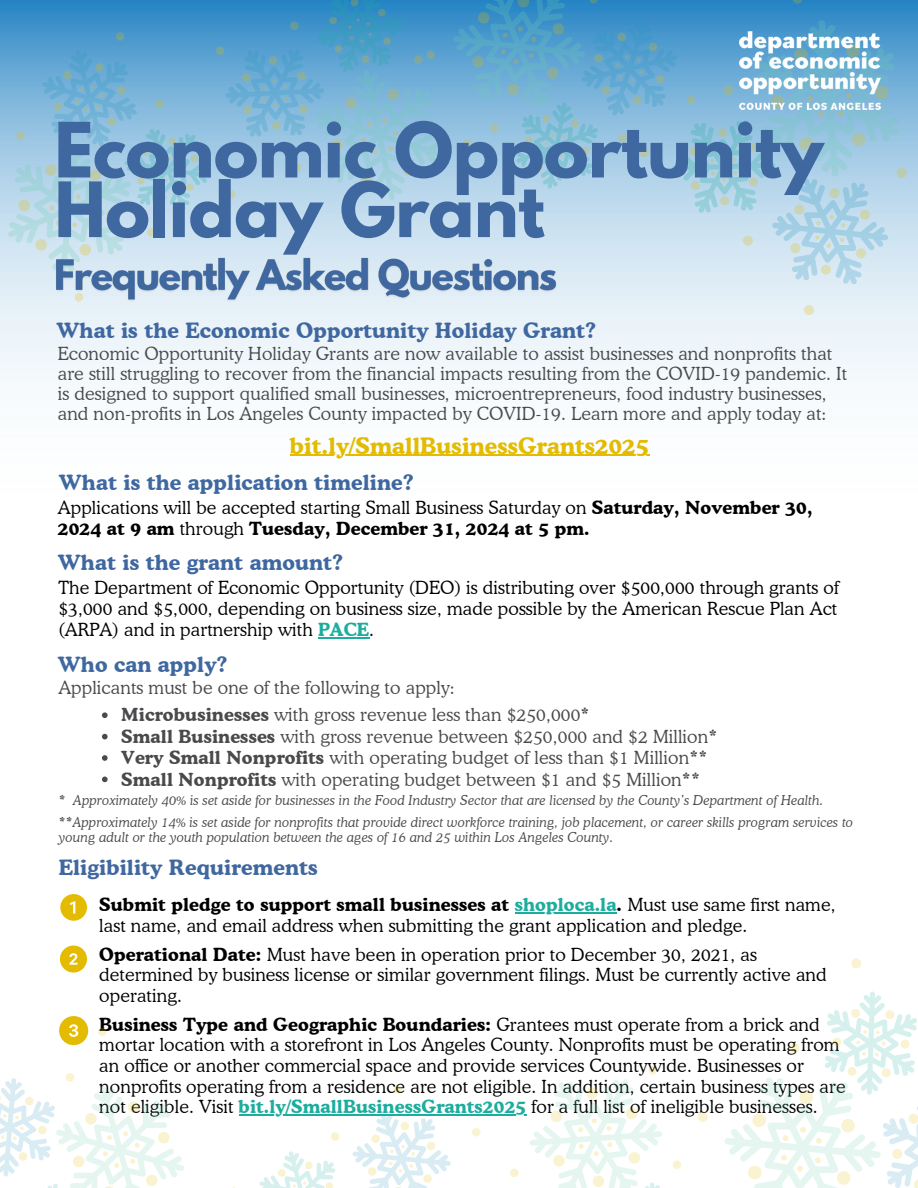
<style>
.page{position:relative;width:918px;height:1188px;background:#fff}
.page>*{position:absolute;margin:0;border:0;box-sizing:border-box;transform-origin:0 0}
.t1{font:700 67.5px/59.7px "League Spartan";letter-spacing:-.01em;color:#4068a0}
.t2{font:700 22.5px "Cooper BT";letter-spacing:.01em;color:#e3bb01}
.t3{font:700 21px "Cooper BT";letter-spacing:.01em;color:#4068a0}
.t4{font:300 18px/20.5px "Cooper BT";letter-spacing:.01em;color:#000}
.t5{font:300 18px/20px "Cooper BT";letter-spacing:.01em;color:#4a4a4d}
.t6{font:700 18px "Cooper BT";letter-spacing:.01em;color:#000}
.t7{font:italic 300 13.5px/15px "Cooper BT";letter-spacing:.01em;color:#4a4a4d}
.s1{font-weight:700}
.s2{font-weight:700;color:#1cad9e}
.s3{color:#1cad9e}
.s4{font-weight:300}
</style>
<div class="page">
<img style="left:0;top:311px;width:918px;height:145px">
<div style="left:637px;top:311px;width:281px;height:10px;background:#e8f2f8"></div>
<svg style="left:0;top:0;width:918px;height:311px;background:#99c5e0"></svg>
<svg style="left:419px;top:0;width:280px;height:215px;background:#7db6d8"></svg>
<img style="left:739px;top:31px;width:141px;height:79px">
<svg style="left:60px;top:894px;width:27px;height:27px"></svg>
<svg style="left:60px;top:946px;width:27px;height:27px"></svg>
<hr style="left:515px;top:913px;width:102px;height:1px;background:#1cad9e">
<img style="left:51px;top:254px;width:510px;height:52px">
<hr style="left:290px;top:455px;width:359px;height:1px;background:#e3bb01">
<svg style="left:102px;top:712px;width:6px;height:6px"></svg>
<svg style="left:102px;top:734px;width:6px;height:5px"></svg>
<svg style="left:102px;top:755px;width:6px;height:6px"></svg>
<svg style="left:102px;top:777px;width:6px;height:5px"></svg>
<hr style="left:318px;top:638px;width:51px;height:1px;background:#1cad9e">
<svg style="left:0;top:1016px;width:184px;height:172px"></svg>
<svg style="left:232px;top:991px;width:686px;height:197px"></svg>
<h4 class="t1" style="left:54px;top:129px;width:771px">Economic Opportunity<br>Holiday Grant</h4>
<p class="t3" style="left:57px;top:317px;width:541px">What is the Economic Opportunity Holiday Grant?</p>
<p class="t5" style="left:58px;top:343px;width:791px">Economic Opportunity Holiday Grants are now available to assist businesses and nonprofits that are still struggling to recover from the financial impacts resulting from the COVID-19 pandemic. It is designed to support qualified small businesses, microentrepreneurs, food industry businesses, and non-profits in Los Angeles County impacted by COVID-19. Learn more and apply today at:</p>
<h3 class="t2" style="left:290px;top:432px;width:361px">bit.ly/SmallBusinessGrants2025</h3>
<p class="t3" style="left:59px;top:470px;width:357px">What is the application timeline?</p>
<p class="t4" style="left:58px;top:497px;width:756px;line-height:21.3px">Applications will be accepted starting Small Business Saturday on <span class="s1">Saturday, November 30,<br>2024 at 9 am</span> through <span class="s1">Tuesday, December 31, 2024 at 5 pm.</span></p>
<p class="t3" style="left:58px;top:549px;width:287px">What is the grant amount?</p>
<h3 class="t4" style="left:58px;top:576px;width:782px;line-height:21.3px;text-align:justify">The Department of Economic Opportunity (DEO) is distributing over $500,000 through grants of $3,000 and $5,000, depending on business size, made possible by the American Rescue Plan Act (ARPA) and in partnership with <span class="s2">PACE</span>.</h3>
<p class="t3" style="left:58px;top:651px;width:172px">Who can apply?</p>
<p class="t5" style="left:58px;top:678px;width:398px">Applicants must be one of the following to apply:</p>
<h4 class="t5" style="left:121px;top:705px;width:470px"><span class="s1">Microbusinesses</span> with gross revenue less than $250,000*</h4>
<h3 class="t5" style="left:121px;top:726px;width:598px"><span class="s1">Small Businesses</span> with gross revenue between $250,000 and $2 Million*</h3>
<h4 class="t5" style="left:121px;top:748px;width:588px"><span class="s1">Very Small Nonprofits</span> with operating budget of less than $1 Million**</h4>
<p class="t5" style="left:121px;top:769px;width:580px"><span class="s1">Small Nonprofits</span> with operating budget between $1 and $5 Million**</p>
<p class="t7" style="left:59px;top:793px;width:766px">* Approximately 40% is set aside for businesses in the Food Industry Sector that are licensed by the County’s Department of Health.</p>
<p class="t7" style="left:59px;top:815px;width:796px">**Approximately 14% is set aside for nonprofits that provide direct workforce training, job placement, or career skills program services to young adult or the youth population between the ages of 16 and 25 within Los Angeles County.</p>
<p class="t3" style="left:59px;top:855px;width:260px">Eligibility Requirements</p>
<h1 class="t6" style="left:99px;top:894px;width:738px">Submit pledge to support small businesses at <span class="s3">shoploca.la</span>. <span class="s4">Must use same first name,</span></h1>
<h3 class="t4" style="left:99px;top:911px;width:659px;line-height:28.8px">last name, and email address when submitting the grant application and pledge.<br><span class="s1">Operational Date:</span> Must have been in operation prior to December 30, 2021, as</h3>
<h4 class="t4" style="left:99px;top:965px;width:729px">determined by business license or similar government filings. Must be currently active and operating.</h4>
<h4 class="t6" style="left:99px;top:1013px;width:722px">Business Type and Geographic Boundaries: <span class="s4">Grantees must operate from a brick and</span></h4>
<h3 class="t4" style="left:99px;top:1035px;width:748px">mortar location with a storefront in Los Angeles County. Nonprofits must be operating from an office or another commercial space and provide services Countywide. Businesses or nonprofits operating from a residence are not eligible. In addition, certain business types are not eligible. Visit <span class="s2">bit.ly/SmallBusinessGrants2025</span> for a full list of ineligible businesses.</h3>
</div>
